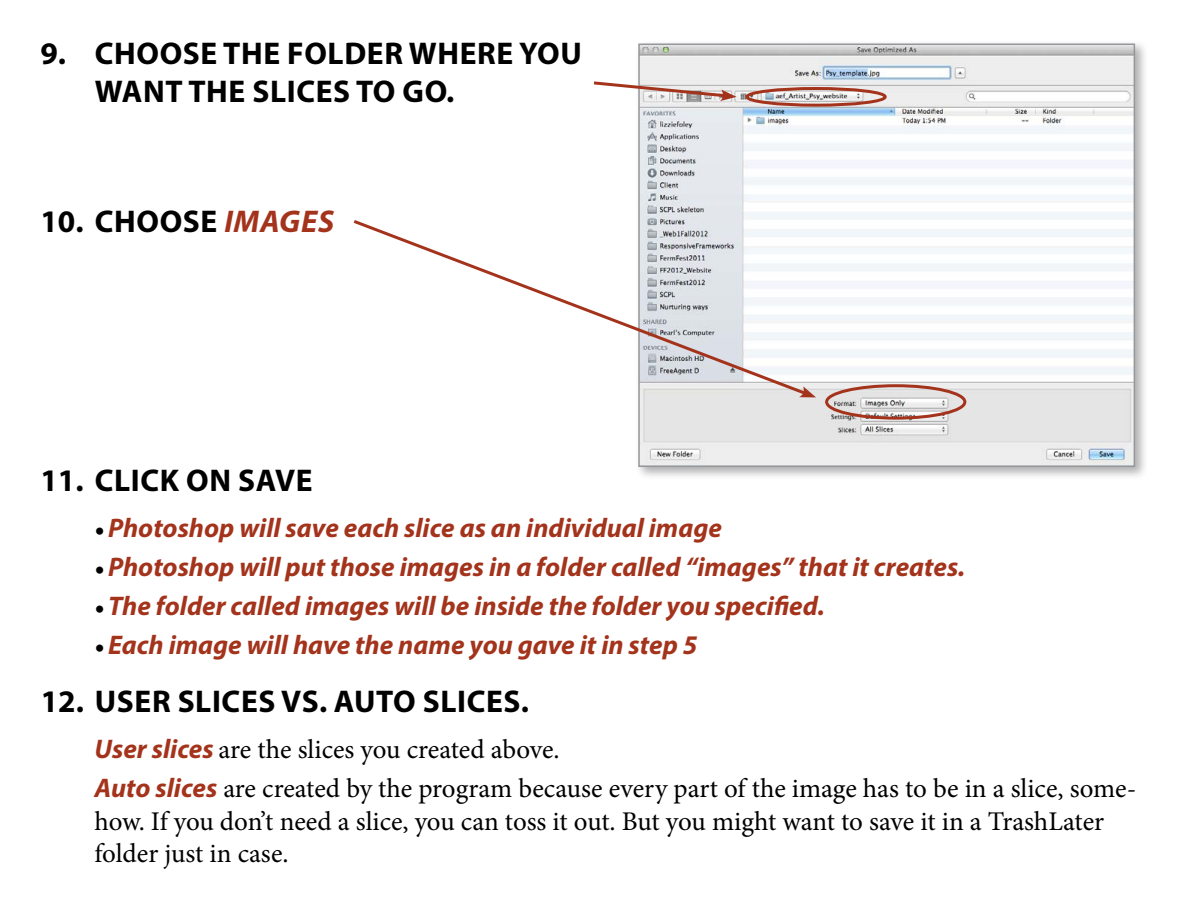
<style>
.page{position:relative;width:1188px;height:918px;background:#fff}
.page>*{position:absolute;margin:0;border:0;box-sizing:border-box;transform-origin:0 0}
.t1{font:700 31.5px/37.8px "Myriad Pro";letter-spacing:.02em;color:#000}
.t2{font:27px/39.2px "Minion Pro";letter-spacing:-.005em;color:#000}
.t3{font:italic 700 27px "Myriad Pro";color:#a4331c}
.s1{font-style:italic;color:#a4331c}
.s2{font-family:"Minion Pro";font-weight:400;font-style:normal;color:#000}
.s3{font-family:"Myriad Pro";font-weight:700;font-style:italic;color:#a4331c}
</style>
<div class="page">
<div style="left:634px;top:40px;width:514px;height:440px;background:#000;opacity:.31"></div>
<img style="left:641px;top:47px;width:491px;height:417px">
<div style="left:638px;top:44px;width:497px;height:423px;border:2px solid #95979a"></div>
<div style="left:825px;top:384px;width:141px;height:36px;border:3px solid #a4331c;border-radius:50%"></div>
<div style="left:745px;top:87px;width:142px;height:20px;border:3px solid #a4331c;border-radius:50%"></div>
<svg style="left:593px;top:80px;width:144px;height:21px"></svg>
<svg style="left:353px;top:218px;width:457px;height:180px"></svg>
<svg style="left:799px;top:386px;width:17px;height:11px"></svg>
<p class="t1" style="left:95px;top:34px;width:489px;text-indent:-54px">9. CHOOSE THE FOLDER WHERE YOU<br>WANT THE SLICES TO GO.</p>
<p class="t1" style="left:40px;top:201px;width:295px">10. CHOOSE <span class="s1">images</span></p>
<p class="t1" style="left:40px;top:460px;width:274px">11. CLICK ON SAVE</p>
<p class="t3" style="left:94px;top:510px;width:629px"><span class="s2">•</span>Photoshop will save each slice as an individual image</p>
<p class="t3" style="left:94px;top:549px;width:872px"><span class="s2">•</span>Photoshop will put those images in a folder called “images” that it creates.</p>
<p class="t3" style="left:94px;top:588px;width:732px"><span class="s2">•</span>The folder called images will be inside the folder you specified.</p>
<p class="t3" style="left:94px;top:627px;width:604px"><span class="s2">•</span>Each image will have the name you gave it in step 5</p>
<p class="t1" style="left:41px;top:682px;width:490px">12. USER SLICES VS. AUTO SLICES.</p>
<p class="t2" style="left:94px;top:730px;width:1043px"><span class="s3">User slices</span> are the slices you created above.<br><span class="s3">Auto slices</span> are created by the program because every part of the image has to be in a slice, some-</p>
<p class="t2" style="left:94px;top:805px;width:1011px;line-height:32.4px">how. If you don’t need a slice, you can toss it out. But you might want to save it in a TrashLater folder just in case.</p>
</div>
